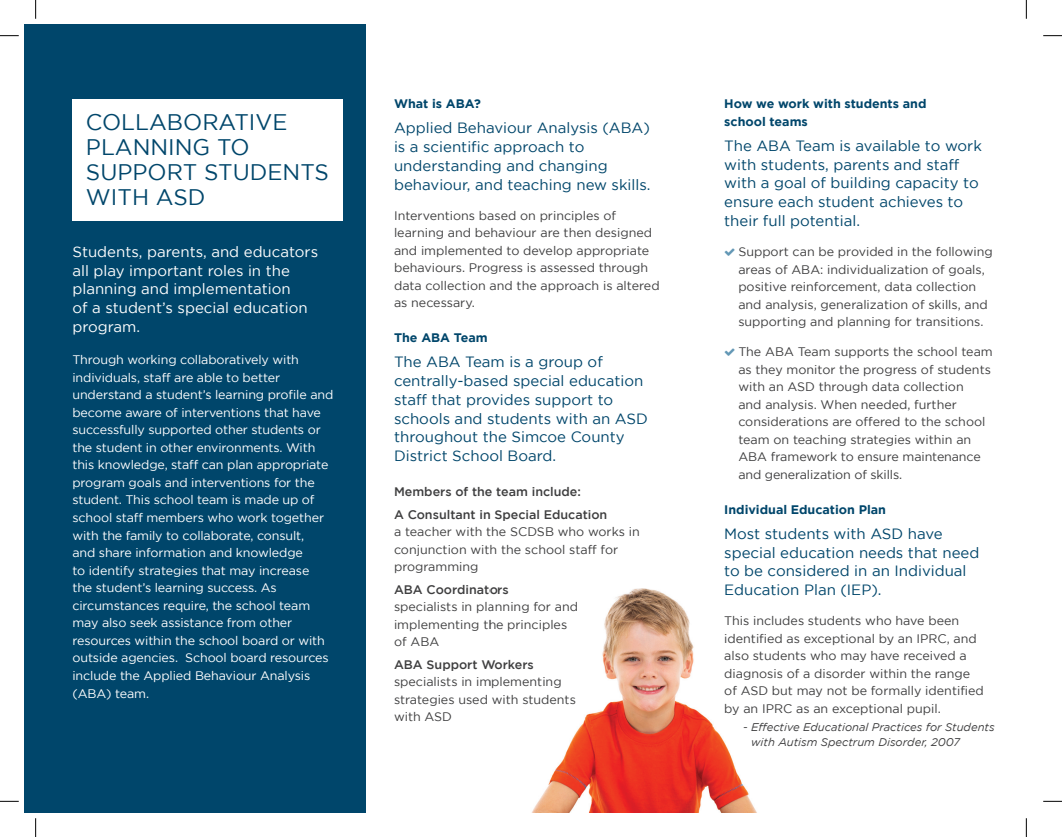
<style>
.page{position:relative;width:1062px;height:837px;background:#fff}
.page>*{position:absolute;margin:0;border:0;box-sizing:border-box;transform-origin:0 0}
.t1{font:22.5px/25px "Gotham HTF";color:#00466b}
.t2{font:14.88px/18.8px "Gotham HTF";color:#00466b}
.t3{font:14.88px/18.8px "Gotham HTF";color:#fff}
.t4{font:12.38px/17.5px "Gotham HTF";color:#3e3e3f}
.t5{font:12.38px/17.5px "Gotham HTF";letter-spacing:-.01em;color:#fff}
.t6{font:700 12.38px/17.5px "Gotham HTF";color:#00466b}
.t7{font:500 12.38px "Gotham HTF";color:#3e3e3f}
.t8{font:italic 11.12px/15px "Gotham HTF";color:#3e3e3f}
.s1{font-weight:500}
</style>
<div class="page">
<div style="left:24px;top:24px;width:342px;height:788px;background:#00466b"></div>
<div style="left:72px;top:99px;width:271px;height:121px;background:#fff"></div>
<img style="left:532px;top:588px;width:225px;height:224px">
<svg style="left:0;top:35px;width:19px;height:1px"></svg>
<svg style="left:1043px;top:35px;width:18px;height:1px"></svg>
<svg style="left:0;top:800px;width:19px;height:1px"></svg>
<svg style="left:1043px;top:800px;width:18px;height:1px"></svg>
<svg style="left:35px;top:0;width:1px;height:19px"></svg>
<svg style="left:35px;top:818px;width:1px;height:18px"></svg>
<svg style="left:1025px;top:0;width:1px;height:19px"></svg>
<svg style="left:1025px;top:818px;width:1px;height:18px"></svg>
<p class="t1" style="left:86px;top:109px;width:244px">COLLABORATIVE<br>PLANNING TO<br>SUPPORT STUDENTS<br>WITH ASD</p>
<p class="t3" style="left:72px;top:242px;width:247px">Students, parents, and educators all play important roles in the planning and implementation<br>of a student’s special education program.</p>
<p class="t5" style="left:72px;top:351px;width:262px">Through working collaboratively with individuals, staff are able to better understand a student’s learning profile and become aware of interventions that have successfully supported other students or the student in other environments. With this knowledge, staff can plan appropriate program goals and interventions for the student. This school team is made up of school staff members who work together with the family to collaborate, consult,<br>and share information and knowledge<br>to identify strategies that may increase<br>the student’s learning success. As circumstances require, the school team may also seek assistance from other resources within the school board or with outside agencies. School board resources include the Applied Behaviour Analysis</p>
<p class="t5" style="left:72px;top:684px;width:78px">(ABA) team.</p>
<p class="t6" style="left:394px;top:95px;width:88px">What is ABA?</p>
<p class="t2" style="left:394px;top:118px;width:258px">Applied Behaviour Analysis (ABA) is a scientific approach to understanding and changing behaviour, and teaching new skills.</p>
<p class="t4" style="left:394px;top:206px;width:267px">Interventions based on principles of learning and behaviour are then designed and implemented to develop appropriate behaviours. Progress is assessed through data collection and the approach is altered as necessary.</p>
<p class="t6" style="left:394px;top:329px;width:95px">The ABA Team</p>
<p class="t2" style="left:394px;top:352px;width:255px">The ABA Team is a group of centrally-based special education staff that provides support to schools and students with an ASD throughout the Simcoe County<br>District School Board.</p>
<p class="t7" style="left:394px;top:484px;width:188px">Members of the team include:</p>
<p class="t4" style="left:394px;top:505px;width:247px"><span class="s1">A Consultant in Special Education<br></span>a teacher with the SCDSB who works in conjunction with the school staff for programming</p>
<p class="t4" style="left:394px;top:580px;width:185px"><span class="s1">ABA Coordinators<br></span>specialists in planning for and implementing the principles of ABA</p>
<p class="t4" style="left:394px;top:655px;width:183px"><span class="s1">ABA Support Workers </span>specialists in implementing strategies used with students with ASD</p>
<p class="t6" style="left:724px;top:95px;width:204px">How we work with students and school teams</p>
<p class="t2" style="left:724px;top:136px;width:259px">The ABA Team is available to work with students, parents and staff with a goal of building capacity to ensure each student achieves to their full potential.</p>
<p class="t4" style="left:738px;top:242px;width:256px">Support can be provided in the following areas of ABA: individualization of goals, positive reinforcement, data collection and analysis, generalization of skills, and supporting and planning for transitions.</p>
<p class="t4" style="left:738px;top:342px;width:256px">The ABA Team supports the school team as they monitor the progress of students with an ASD through data collection<br>and analysis. When needed, further considerations are offered to the school team on teaching strategies within an ABA framework to ensure maintenance and generalization of skills.</p>
<p class="t6" style="left:724px;top:500px;width:163px">Individual Education Plan</p>
<p class="t2" style="left:724px;top:523px;width:256px">Most students with ASD have special education needs that need to be considered in an Individual<br>Education Plan (IEP).</p>
<p class="t4" style="left:724px;top:611px;width:261px">This includes students who have been identified as exceptional by an IPRC, and also students who may have received a diagnosis of a disorder within the range of ASD but may not be formally identified by an IPRC as an exceptional pupil.</p>
<p class="t8" style="left:750px;top:719px;width:245px;text-indent:-8px">- Effective Educational Practices for Students with Autism Spectrum Disorder, 2007</p>
</div>
